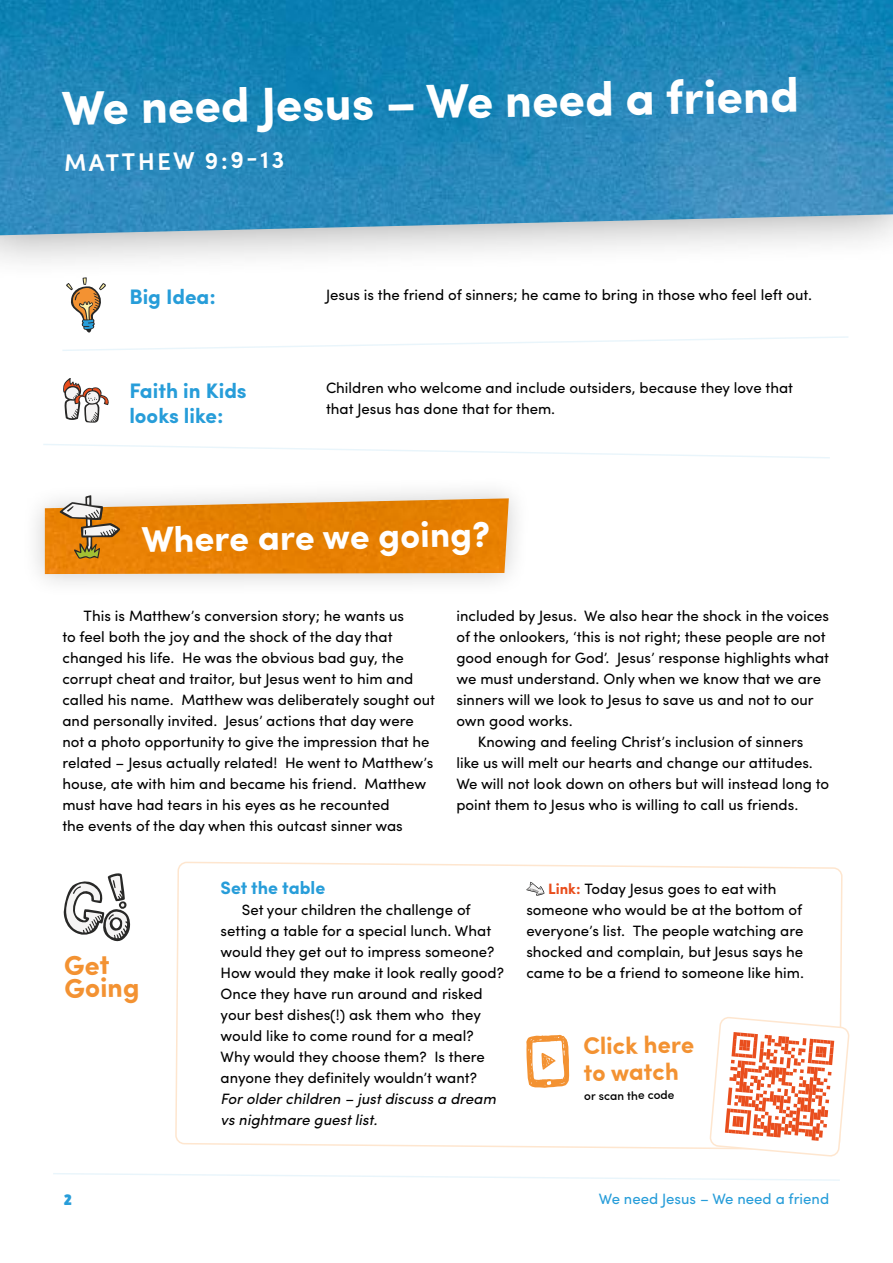
<style>
.page{position:relative;width:893px;height:1263px;background:#fff}
.page>*{position:absolute;margin:0;border:0;box-sizing:border-box;transform-origin:0 0}
.t1{font:700 48px "Sofia Pro";color:#fff}
.t2{font:700 36px "Sofia Pro";color:#fff}
.t3{font:700 27.3px/22.8px "Sofia Pro";color:#f39232}
.t4{font:700 24px/27px "Sofia Pro";color:#f39232}
.t5{font:600 24px "Sofia Pro";color:#fff}
.t6{font:700 21px/25.2px "Sofia Pro";color:#279dd9}
.t7{font:700 18px "Sofia Pro";color:#279dd9}
.t8{font:15px/21px "Sofia Pro";color:#000}
.t9{font:italic 15px/21px "Sofia Pro";color:#000}
.t10{font:15px "Sofia Pro";color:#279dd9}
.t11{font:15px "HVD Comic Serif Pro";color:#279dd9}
.t12{font:500 12px "Sofia Pro";color:#000}
.s1{font-weight:700;color:#e94e1d}
</style>
<div class="page">
<svg style="left:53px;top:1173px;width:787px;height:8px"></svg>
<div style="left:0;top:0;width:893px;height:283px;background:#000;opacity:.4"></div>
<img style="left:0;top:0;width:893px;height:235px">
<svg style="left:61px;top:277px;width:789px;height:74px"></svg>
<svg style="left:63px;top:378px;width:46px;height:45px"></svg>
<svg style="left:43px;top:444px;width:787px;height:15px"></svg>
<div style="left:21px;top:475px;width:512px;height:123px;background:#000;opacity:.2"></div>
<img style="left:45px;top:498px;width:464px;height:76px">
<svg style="left:63px;top:873px;width:68px;height:69px"></svg>
<svg style="left:174px;top:522px;width:669px;height:627px"></svg>
<svg style="left:526px;top:882px;width:18px;height:14px"></svg>
<svg style="left:59px;top:495px;width:61px;height:64px"></svg>
<svg style="left:708px;top:1016px;width:142px;height:141px"></svg>
<svg style="left:526px;top:1035px;width:43px;height:53px"></svg>
<h1 class="t1" style="left:62px;top:71px;width:738px;rotate:-1deg">We need Jesus – We need a friend</h1>
<h3 class="t5" style="left:64px;top:145px;width:222px;rotate:-1deg">MATTHEW 9:9-13</h3>
<h3 class="t6" style="left:129px;top:282px;width:88px">Big Idea:</h3>
<h3 class="t6" style="left:129px;top:377px;width:119px">Faith in Kids looks like:</h3>
<p class="t8" style="left:326px;top:283px;width:488px">Jesus is the friend of sinners; he came to bring in those who feel left out.</p>
<p class="t8" style="left:326px;top:376px;width:469px">Children who welcome and include outsiders, because they love that that Jesus has done that for them.</p>
<h2 class="t2" style="left:141px;top:512px;width:350px;rotate:-1deg">Where are we going?</h2>
<p class="t8" style="left:62px;top:604px;width:374px;text-indent:21px">This is Matthew’s conversion story; he wants us<br>to feel both the joy and the shock of the day that changed his life. He was the obvious bad guy, the corrupt cheat and traitor, but Jesus went to him and called his name. Matthew was deliberately sought out and personally invited. Jesus’ actions that day were not a photo opportunity to give the impression that he related – Jesus actually related! He went to Matthew’s house, ate with him and became his friend. Matthew must have had tears in his eyes as he recounted<br>the events of the day when this outcast sinner was</p>
<p class="t8" style="left:456px;top:604px;width:374px">included by Jesus. We also hear the shock in the voices</p>
<p class="t8" style="left:456px;top:625px;width:371px">of the onlookers, ‘this is not right; these people are not</p>
<p class="t8" style="left:456px;top:646px;width:374px">good enough for God’. Jesus’ response highlights what</p>
<p class="t8" style="left:456px;top:667px;width:366px">we must understand. Only when we know that we are</p>
<p class="t8" style="left:456px;top:688px;width:359px">sinners will we look to Jesus to save us and not to our</p>
<p class="t8" style="left:456px;top:709px;width:118px">own good works.</p>
<p class="t8" style="left:478px;top:730px;width:327px">Knowing and feeling Christ’s inclusion of sinners</p>
<p class="t8" style="left:456px;top:751px;width:358px">like us will melt our hearts and change our attitudes.</p>
<p class="t8" style="left:456px;top:772px;width:374px">We will not look down on others but will instead long to</p>
<p class="t8" style="left:456px;top:793px;width:343px">point them to Jesus who is willing to call us friends.</p>
<h3 class="t3" style="left:64px;top:952px;width:77px;rotate:-1deg">Get<br>Going</h3>
<p class="t7" style="left:221px;top:874px;width:106px">Set the table</p>
<p class="t8" style="left:221px;top:898px;width:285px;text-indent:21px">Set your children the challenge of setting a table for a special lunch. What would they get out to impress someone?<br>How would they make it look really good?<br>Once they have run around and risked your best dishes(!) ask them who they would like to come round for a meal?<br>Why would they choose them? Is there anyone they definitely wouldn’t want?</p>
<p class="t9" style="left:221px;top:1087px;width:277px">For older children – just discuss a dream vs nightmare guest list.</p>
<p class="t8" style="left:526px;top:877px;width:279px;text-align:center"><span class="s1">Link:</span> Today Jesus goes to eat with someone who would be at the bottom of everyone’s list. The people watching are shocked and complain, but Jesus says he came to be a friend to someone like him.</p>
<h3 class="t4" style="left:583px;top:1031px;width:112px;rotate:-1deg">Click here to watch</h3>
<p class="t12" style="left:584px;top:1087px;width:92px;rotate:-1deg">or scan the code</p>
<p class="t11" style="left:64px;top:1189px;width:9px">2</p>
<p class="t10" style="left:599px;top:1188px;width:232px">We need Jesus – We need a friend</p>
</div>
